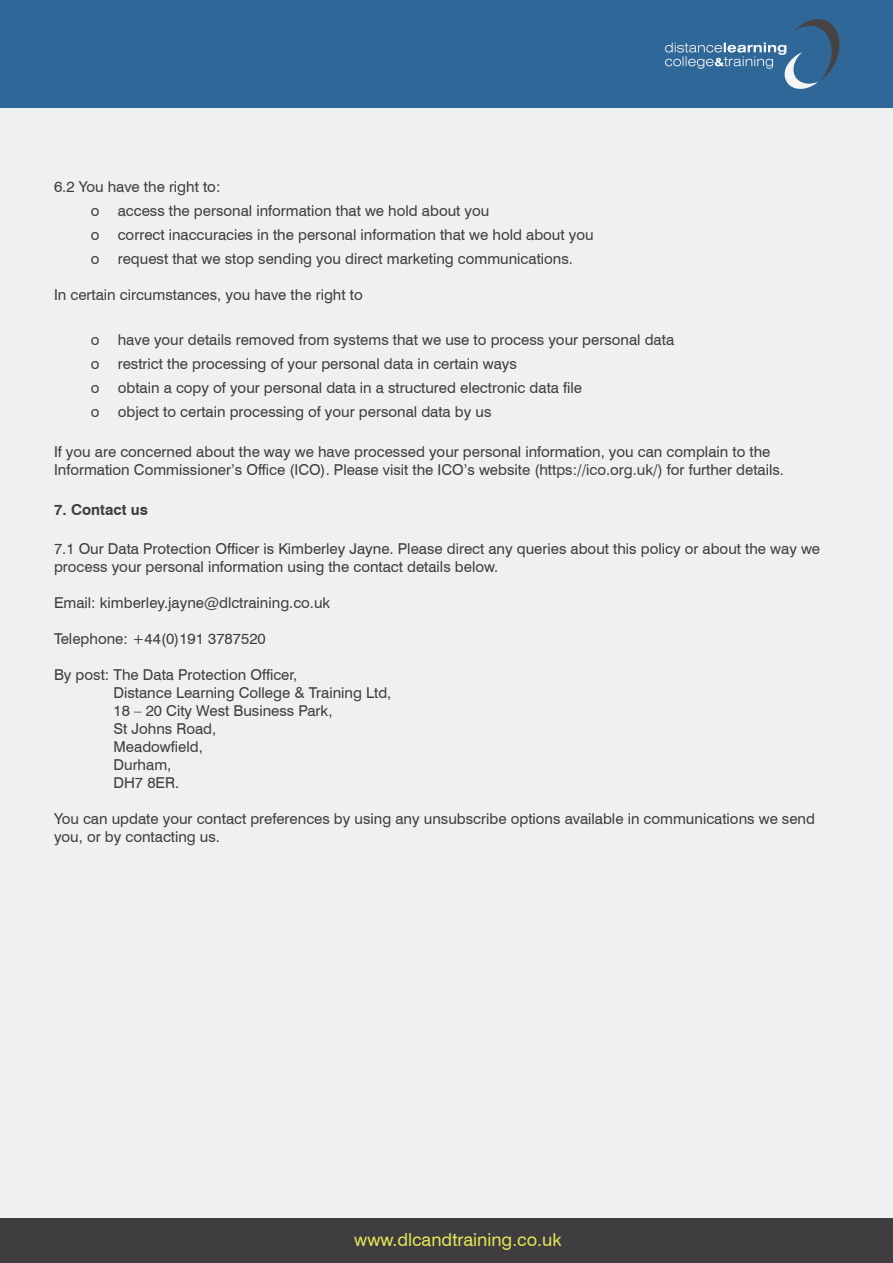
<style>
.page{position:relative;width:893px;height:1263px;background:#fff}
.page>*{position:absolute;margin:0;border:0;box-sizing:border-box;transform-origin:0 0}
.t1{font:18px "Swiss 721 BT";color:#e2e554}
.t2{font:15px/18px "Swiss 721 BT";color:#3f3d40}
.t3{font:700 15px "Swiss 721 BT";color:#3f3d40}
</style>
<div class="page">
<div style="left:0;top:108px;width:893px;height:1111px;background:#eff0f0"></div>
<div style="left:0;top:0;width:893px;height:107px;background:#2e6798"></div>
<svg style="left:665px;top:19px;width:175px;height:70px"></svg>
<div style="left:0;top:1218px;width:893px;height:45px;background:#3f3d40"></div>
<div style="left:0;top:0;width:37px;height:108px;background:#2e6798"></div>
<p class="t2" style="left:54px;top:177px;width:168px">6.2 You have the right to:</p>
<p class="t2" style="left:91px;top:201px;width:400px">o access the personal information that we hold about you</p>
<p class="t2" style="left:91px;top:225px;width:504px">o correct inaccuracies in the personal information that we hold about you</p>
<p class="t2" style="left:91px;top:249px;width:484px">o request that we stop sending you direct marketing communications.</p>
<p class="t2" style="left:54px;top:285px;width:310px">In certain circumstances, you have the right to</p>
<p class="t2" style="left:91px;top:331px;width:585px">o have your details removed from systems that we use to process your personal data</p>
<p class="t2" style="left:91px;top:355px;width:428px">o restrict the processing of your personal data in certain ways</p>
<p class="t2" style="left:91px;top:379px;width:493px">o obtain a copy of your personal data in a structured electronic data file</p>
<p class="t2" style="left:91px;top:403px;width:402px">o object to certain processing of your personal data by us</p>
<p class="t2" style="left:54px;top:442px;width:731px">If you are concerned about the way we have processed your personal information, you can complain to the<br>Information Commissioner’s Office (ICO). Please visit the ICO’s website (https://ico.org.uk/) for further details.</p>
<p class="t3" style="left:54px;top:500px;width:95px">7. Contact us</p>
<p class="t2" style="left:54px;top:540px;width:768px">7.1 Our Data Protection Officer is Kimberley Jayne. Please direct any queries about this policy or about the way we process your personal information using the contact details below.</p>
<p class="t2" style="left:54px;top:594px;width:278px">Email: kimberley.jayne@dlctraining.co.uk</p>
<p class="t2" style="left:54px;top:630px;width:213px">Telephone: +44(0)191 3787520</p>
<p class="t2" style="left:54px;top:666px;width:245px">By post: The Data Protection Officer,</p>
<p class="t2" style="left:114px;top:684px;width:279px">Distance Learning College &amp; Training Ltd,</p>
<p class="t2" style="left:114px;top:702px;width:220px">18 – 20 City West Business Park,</p>
<p class="t2" style="left:114px;top:720px;width:104px">St Johns Road,</p>
<p class="t2" style="left:114px;top:738px;width:91px">Meadowfield,</p>
<p class="t2" style="left:114px;top:756px;width:59px">Durham,</p>
<p class="t2" style="left:114px;top:774px;width:67px">DH7 8ER.</p>
<p class="t2" style="left:54px;top:810px;width:763px">You can update your contact preferences by using any unsubscribe options available in communications we send you, or by contacting us.</p>
<p class="t1" style="left:354px;top:1228px;width:209px">www.dlcandtraining.co.uk</p>
</div>
